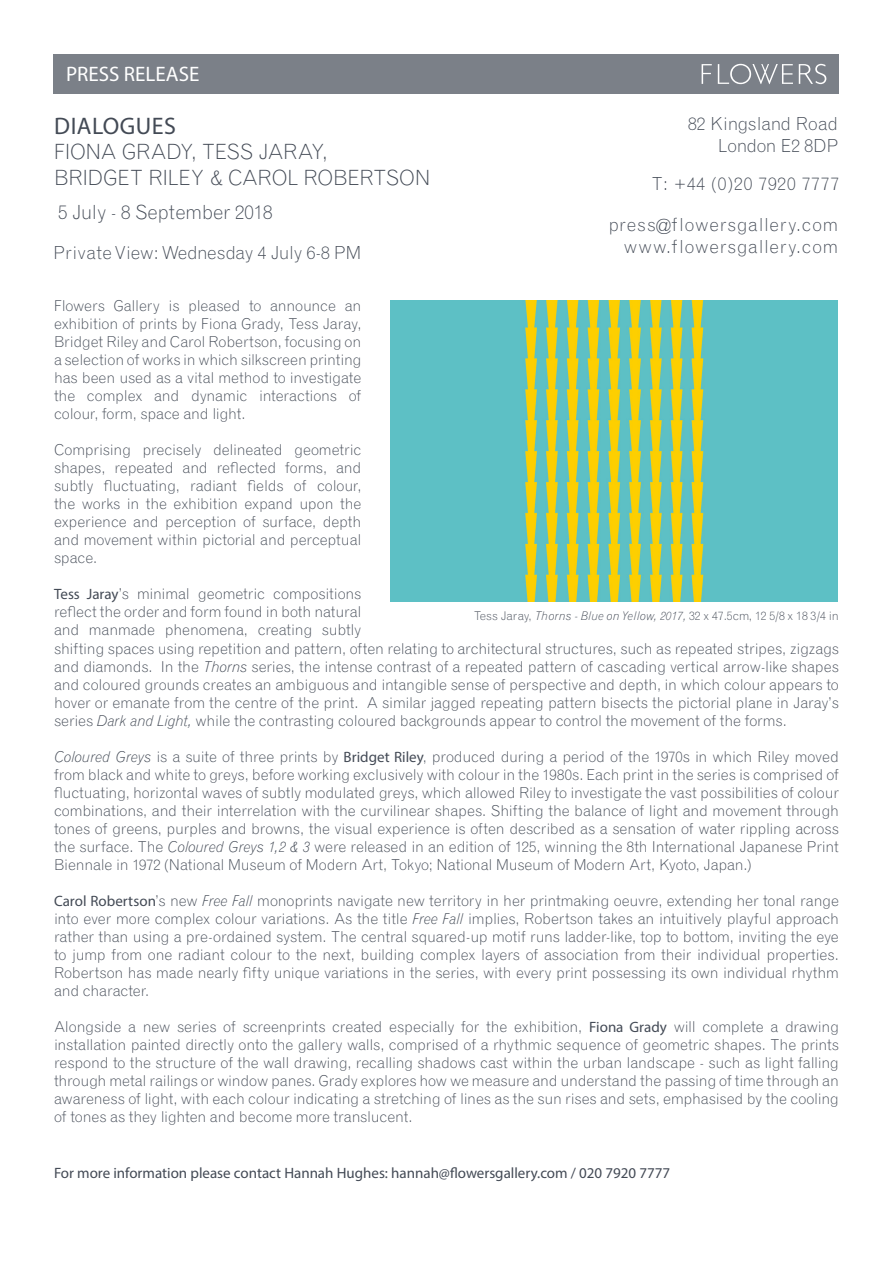
<style>
.page{position:relative;width:893px;height:1263px;background:#fff}
.page>*{position:absolute;margin:0;border:0;box-sizing:border-box;transform-origin:0 0}
.t1{font:24px "Myriad Pro";letter-spacing:.02em;color:#434a55}
.t2{font:300 21px "Grotesque MT Std";letter-spacing:-.02em;color:#434a55}
.t3{font:21px "Myriad Pro";color:#fff}
.t4{font:300 19.5px "Grotesque MT Std";letter-spacing:-.01em;color:#434a55}
.t5{font:300 18px "Grotesque MT Std";letter-spacing:.03em;color:#434a55}
.t6{font:300 18px "Grotesque MT Std";color:#434a55}
.t7{font:300 18px "Grotesque MT Std";letter-spacing:.05em;color:#434a55}
.t8{font:300 18px "Grotesque MT Std";letter-spacing:-.005em;color:#434a55}
.t9{font:300 18px "Grotesque MT Std";letter-spacing:-.02em;color:#434a55}
.t10{font:300 15px/18px "Grotesque MT Std";letter-spacing:-.015em;color:#434a55;text-align:justify}
.t11{font:15px "Myriad Pro";color:#434a55}
.t12{font:300 12px "Grotesque MT Std";color:#434a55}
.s1{font-size:18.3px}
.s2{font-size:18px}
.s3{font-family:"Myriad Pro";font-weight:400}
.s4{font-style:italic}
</style>
<div class="page">
<div style="left:54px;top:54px;width:785px;height:40px;background:#7b8088"></div>
<svg style="left:702px;top:64px;width:10px;height:20px"></svg>
<svg style="left:799px;top:64px;width:27px;height:20px"></svg>
<svg style="left:718px;top:64px;width:75px;height:20px"></svg>
<img style="left:390px;top:300px;width:448px;height:302px">
<p class="t3" style="left:66px;top:61px;width:135px">PRESS RELEASE</p>
<p class="t8" style="left:688px;top:113px;width:152px">82 Kingsland Road</p>
<p class="t9" style="left:718px;top:134px;width:122px">London E2 <span class="s1">8</span>DP</p>
<p class="t1" style="left:54px;top:111px;width:123px">DIALOGUES</p>
<p class="t2" style="left:54px;top:139px;width:275px">FIONA GRADY, TESS JARAY,</p>
<p class="t2" style="left:54px;top:165px;width:378px">BRIDGET RILEY &amp; CAROL ROBERTSON</p>
<p class="t7" style="left:652px;top:173px;width:189px">T: +44 (0)20 7920 7777</p>
<p class="t4" style="left:58px;top:200px;width:216px">5 July <span class="s2">-</span> 8 September 2018</p>
<p class="t6" style="left:54px;top:241px;width:309px">Private View: Wednesday 4 July 6-8 PM</p>
<p class="t10" style="left:54px;top:297px;width:309px">Flowers Gallery is pleased to announce an exhibition of prints by Fiona Grady, Tess Jaray, Bridget Riley and Carol Robertson, focusing on a selection of works in which silkscreen printing has been used as a vital method to investigate the complex and dynamic interactions of colour, form, space and light.</p>
<p class="t10" style="left:54px;top:441px;width:309px">Comprising precisely delineated geometric shapes, repeated and reflected forms, and subtly fluctuating, radiant fields of colour, the works in the exhibition expand upon the experience and perception of surface, depth and movement within pictorial and perceptual space.</p>
<p class="t10" style="left:54px;top:585px;width:309px"><span class="s3">Tess Jaray</span>’s minimal geometric compositions reflect the order and form found in both natural and manmade phenomena, creating subtly</p>
<p class="t5" style="left:608px;top:214px;width:231px">press@flowersgallery.com</p>
<p class="t5" style="left:624px;top:235px;width:216px">www.flowersgallery.com</p>
<p class="t12" style="left:474px;top:608px;width:367px">Tess Jaray, <span class="s4">Thorns - Blue on Yellow, 2017,</span> 32 x 47.5cm, 12 5/8 x 18 3/4 in</p>
<p class="t10" style="left:54px;top:639px;width:786px">shifting spaces using repetition and pattern, often relating to architectural structures, such as repeated stripes, zigzags and diamonds. In the <span class="s4">Thorns</span> series, the intense contrast of a repeated pattern of cascading vertical arrow-like shapes and coloured grounds creates an ambiguous and intangible sense of perspective and depth, in which colour appears to hover or emanate from the centre of the print. A similar jagged repeating pattern bisects the pictorial plane in Jaray’s series <span class="s4">Dark and Light,</span> while the contrasting coloured backgrounds appear to control the movement of the forms.</p>
<p class="t10" style="left:54px;top:747px;width:786px"><span class="s4">Coloured Greys</span> is a suite of three prints by <span class="s3">Bridget Riley</span>, produced during a period of the 1970s in which Riley moved from black and white to greys, before working exclusively with colour in the 1980s. Each print in the series is comprised of fluctuating, horizontal waves of subtly modulated greys, which allowed Riley to investigate the vast possibilities of colour combinations, and their interrelation with the curvilinear shapes. Shifting the balance of light and movement through tones of greens, purples and browns, the visual experience is often described as a sensation of water rippling across the surface. The <span class="s4">Coloured Greys 1,2 &amp; 3</span> were released in an edition of 125, winning the 8th International Japanese Print Biennale in 1972 (National Museum of Modern Art, Tokyo; National Museum of Modern Art, Kyoto, Japan.)</p>
<p class="t10" style="left:54px;top:891px;width:786px"><span class="s3">Carol Robertson</span>’s new <span class="s4">Free Fall</span> monoprints navigate new territory in her printmaking oeuvre, extending her tonal range into ever more complex colour variations. As the title <span class="s4">Free Fall</span> implies, Robertson takes an intuitively playful approach rather than using a pre-ordained system. The central squared-up motif runs ladder-like, top to bottom, inviting the eye to jump from one radiant colour to the next, building complex layers of association from their individual properties.<br>Robertson has made nearly fifty unique variations in the series, with every print possessing its own individual rhythm and character.</p>
<p class="t10" style="left:54px;top:1017px;width:786px">Alongside a new series of screenprints created especially for the exhibition, <span class="s3">Fiona Grady</span> will complete a drawing installation painted directly onto the gallery walls, comprised of a rhythmic sequence of geometric shapes. The prints respond to the structure of the wall drawing, recalling shadows cast within the urban landscape - such as light falling through metal railings or window panes. Grady explores how we measure and understand the passing of time through an awareness of light, with each colour indicating a stretching of lines as the sun rises and sets, emphasised by the cooling of tones as they lighten and become more translucent.</p>
<p class="t11" style="left:54px;top:1163px;width:618px">For more information please contact Hannah Hughes: hannah@flowersgallery.com / 020 7920 7777</p>
</div>
